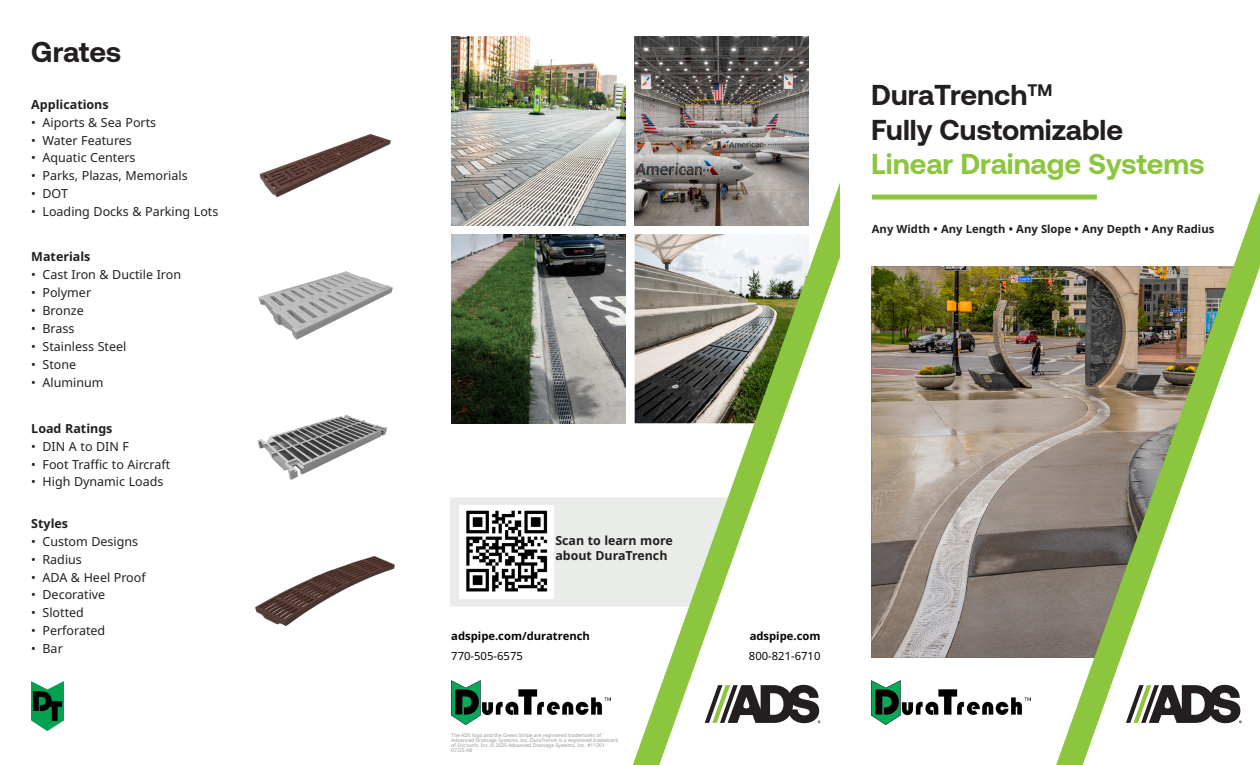
<style>
.page{position:relative;width:1260px;height:765px;background:#fff}
.page>*{position:absolute;margin:0;border:0;box-sizing:border-box;transform-origin:0 0}
.t1{font:700 28.75px/34.5px "Aeonik";color:#231f20}
.t2{font:12.5px "Noto Sans";color:#231f20}
.t3{font:700 12.5px/15px "Noto Sans";color:#231f20}
.t4{font:700 11.25px "Noto Sans";color:#231f20}
.t5{font:700 11.25px/20px "Noto Sans";color:#040503}
.t6{font:11.25px "Noto Sans";color:#040503}
.t7{font:5px/5px "Noto Sans";color:#939598}
.s1{color:#8bc63e}
.s2{font-weight:400}
</style>
<div class="page">
<div style="left:450px;top:497px;width:180px;height:110px;background:#eaece9"></div>
<img style="left:259px;top:134px;width:132px;height:64px">
<img style="left:258px;top:271px;width:135px;height:69px">
<img style="left:257px;top:414px;width:130px;height:66px">
<img style="left:255px;top:556px;width:140px;height:70px">
<img style="left:871px;top:266px;width:123px;height:392px">
<svg style="left:994px;top:192px;width:266px;height:573px"></svg>
<img style="left:871px;top:681px;width:159px;height:44px">
<img style="left:451px;top:681px;width:159px;height:44px">
<div style="left:872px;top:195px;width:225px;height:5px;background:#8bc63e"></div>
<svg style="left:1126px;top:685px;width:116px;height:38px"></svg>
<img style="left:451px;top:37px;width:174px;height:189px">
<img style="left:635px;top:37px;width:174px;height:133px">
<img style="left:451px;top:234px;width:174px;height:189px">
<svg style="left:630px;top:170px;width:209px;height:595px"></svg>
<img style="left:460px;top:506px;width:93px;height:92px">
<img style="left:31px;top:681px;width:33px;height:49px">
<p class="t1" style="left:31px;top:34px;width:92px">Grates</p>
<p class="t3" style="left:31px;top:97px;width:79px">Applications</p>
<p class="t2" style="left:31px;top:113px;width:126px">• Aiports &amp; Sea Ports</p>
<p class="t2" style="left:31px;top:131px;width:102px">• Water Features</p>
<p class="t2" style="left:31px;top:149px;width:106px">• Aquatic Centers</p>
<p class="t2" style="left:31px;top:167px;width:158px">• Parks, Plazas, Memorials</p>
<p class="t2" style="left:31px;top:185px;width:38px">• DOT</p>
<p class="t2" style="left:31px;top:203px;width:189px">• Loading Docks &amp; Parking Lots</p>
<p class="t3" style="left:31px;top:249px;width:61px">Materials</p>
<p class="t2" style="left:31px;top:266px;width:151px">• Cast Iron &amp; Ductile Iron</p>
<p class="t2" style="left:31px;top:284px;width:61px">• Polymer</p>
<p class="t2" style="left:31px;top:302px;width:54px">• Bronze</p>
<p class="t2" style="left:31px;top:320px;width:45px">• Brass</p>
<p class="t2" style="left:31px;top:337px;width:97px">• Stainless Steel</p>
<p class="t2" style="left:31px;top:355px;width:46px">• Stone</p>
<p class="t2" style="left:31px;top:373px;width:74px">• Aluminum</p>
<p class="t3" style="left:31px;top:421px;width:83px">Load Ratings</p>
<p class="t2" style="left:31px;top:437px;width:99px">• DIN A to DIN F</p>
<p class="t2" style="left:31px;top:455px;width:141px">• Foot Traffic to Aircraft</p>
<p class="t2" style="left:31px;top:473px;width:134px">• High Dynamic Loads</p>
<p class="t3" style="left:31px;top:516px;width:38px">Styles</p>
<p class="t2" style="left:31px;top:532px;width:108px">• Custom Designs</p>
<p class="t2" style="left:31px;top:550px;width:52px">• Radius</p>
<p class="t2" style="left:31px;top:568px;width:116px">• ADA &amp; Heel Proof</p>
<p class="t2" style="left:31px;top:586px;width:76px">• Decorative</p>
<p class="t2" style="left:31px;top:604px;width:54px">• Slotted</p>
<p class="t2" style="left:31px;top:622px;width:76px">• Perforated</p>
<p class="t2" style="left:31px;top:640px;width:33px">• Bar</p>
<p class="t1" style="left:871px;top:78px;width:335px">DuraTrench<sup>TM<br></sup>Fully Customizable<br><span class="s1">Linear Drainage Systems</span></p>
<p class="t4" style="left:872px;top:221px;width:344px">Any Width • Any Length • Any Slope • Any Depth • Any Radius</p>
<p class="t3" style="left:555px;top:533px;width:119px">Scan to learn more about DuraTrench</p>
<p class="t5" style="left:451px;top:626px;width:140px">adspipe.com/duratrench<br><span class="s2">770-505-6575</span></p>
<p class="t7" style="left:451px;top:733px;width:168px">The ADS logo and the Green Stripe are registered trademarks of Advanced Drainage Systems, Inc. DuraTrench is a registered trademark of Eric’son’s. Inc. © 2025 Advanced Drainage Systems, Inc. #11301<br>07/25 AB</p>
<p class="t5" style="left:750px;top:626px;width:72px">adspipe.com</p>
<p class="t6" style="left:749px;top:648px;width:73px">800-821-6710</p>
</div>
